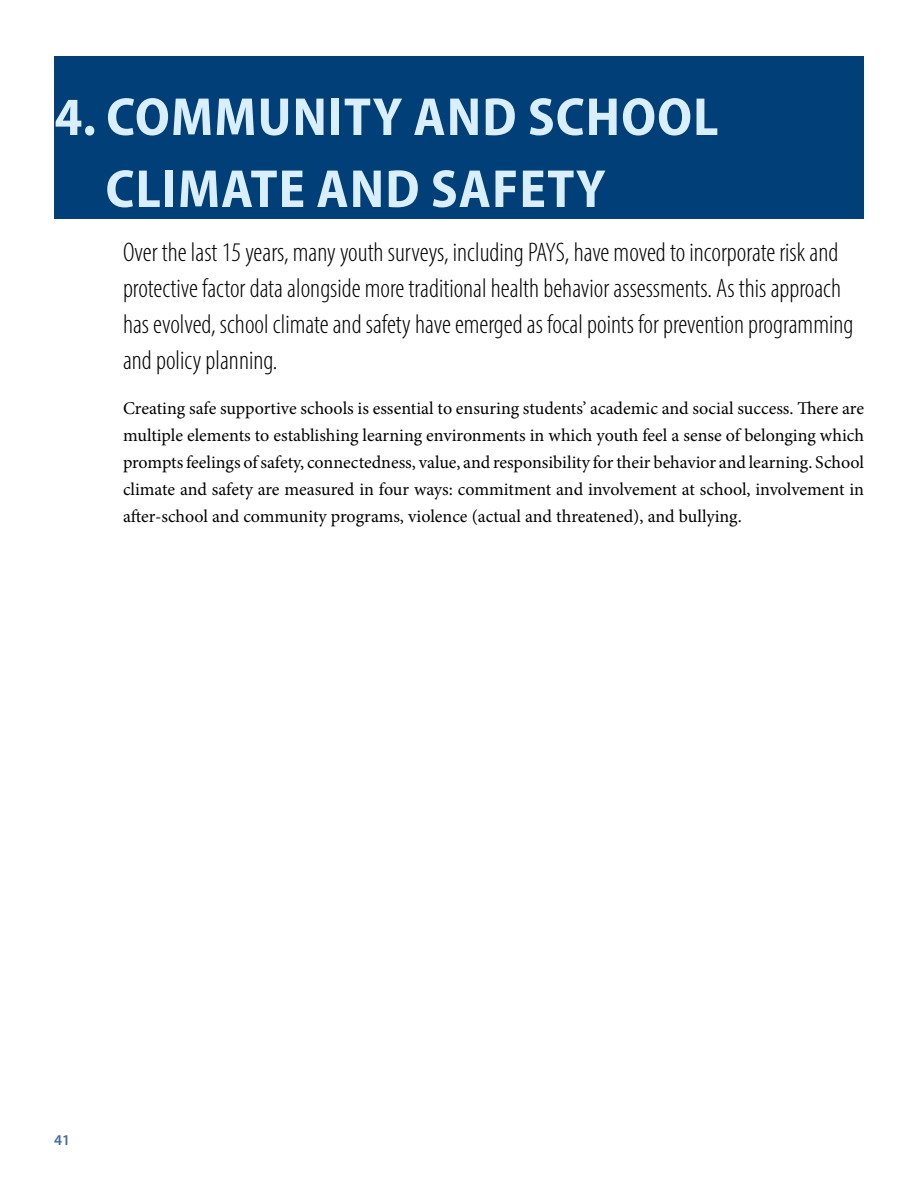
<style>
.page{position:relative;width:918px;height:1188px;background:#fff}
.page>*{position:absolute;margin:0;border:0;box-sizing:border-box;transform-origin:0 0}
.t1{font:700 semi-condensed 54px/72px "Myriad Pro";letter-spacing:.02em;color:#d9eeff}
.t2{font:300 condensed 27px/36px "Myriad Pro";color:#000}
.t3{font:18px/27px "Minion Pro";color:#000;text-align:justify}
.t4{font:600 15px "Myriad Pro";color:#416ea2}
</style>
<div class="page">
<div style="left:54px;top:56px;width:810px;height:163px;background:#003f77"></div>
<h1 class="t1" style="left:106px;top:79px;width:615px;text-indent:-51px">4. COMMUNITY AND SCHOOL<br>CLIMATE AND SAFETY</h1>
<p class="t2" style="left:123px;top:234px;width:732px">Over the last 15 years, many youth surveys, including PAYS, have moved to incorporate risk and protective factor data alongside more traditional health behavior assessments. As this approach has evolved, school climate and safety have emerged as focal points for prevention programming and policy planning.</p>
<p class="t3" style="left:123px;top:395px;width:743px">Creating safe supportive schools is essential to ensuring students’ academic and social success. There are multiple elements to establishing learning environments in which youth feel a sense of belonging which prompts feelings of safety, connectedness, value, and responsibility for their behavior and learning. School climate and safety are measured in four ways: commitment and involvement at school, involvement in after-school and community programs, violence (actual and threatened), and bullying.</p>
<p class="t4" style="left:54px;top:1131px;width:18px">41</p>
</div>
